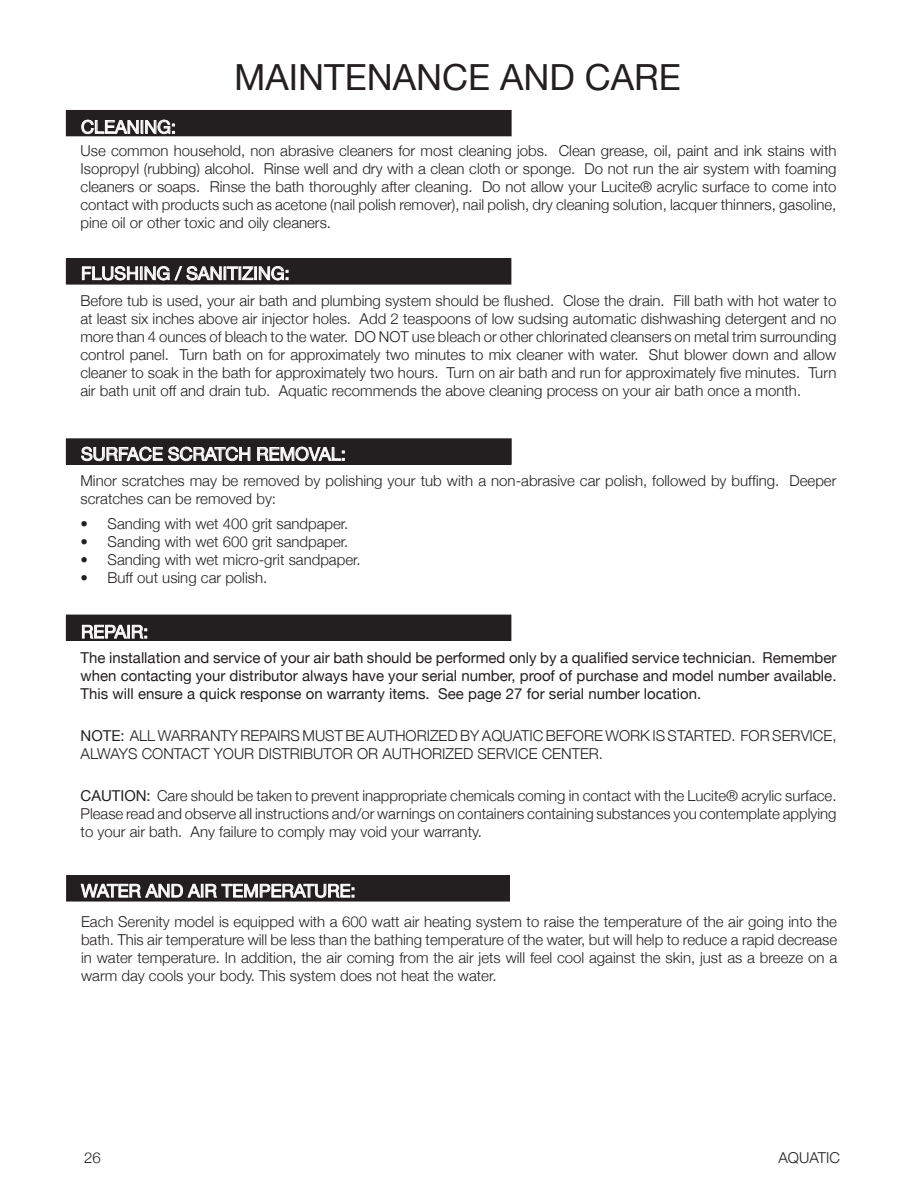
<style>
.page{position:relative;width:918px;height:1188px;background:#fff}
.page>*{position:absolute;margin:0;border:0;box-sizing:border-box;transform-origin:0 0}
.t1{font:36px "Helvetica Neue";color:#231f20}
.t2{font:18px "Helvetica Neue";color:#fff}
.t3{font:300 15px/18px "Helvetica Neue";color:#231f20;text-align:justify}
.t4{font:15px/18px "Helvetica Neue";color:#231f20;text-align:justify}
.s1{font-weight:400}
</style>
<div class="page">
<div style="left:67px;top:876px;width:442px;height:25px;background:#231f20"></div>
<div style="left:66px;top:875px;width:444px;height:26px;border:1px solid #231f20"></div>
<div style="left:66px;top:615px;width:445px;height:25px;background:#231f20"></div>
<div style="left:66px;top:615px;width:445px;height:26px;border:1px solid #231f20"></div>
<div style="left:66px;top:439px;width:445px;height:25px;background:#231f20"></div>
<div style="left:66px;top:438px;width:446px;height:27px;border:1px solid #231f20"></div>
<div style="left:66px;top:259px;width:445px;height:25px;background:#231f20"></div>
<div style="left:66px;top:258px;width:445px;height:26px;border:1px solid #231f20"></div>
<div style="left:66px;top:110px;width:445px;height:26px;background:#231f20"></div>
<svg style="left:81px;top:120px;width:94px;height:14px"></svg>
<svg style="left:82px;top:266px;width:87px;height:14px"></svg>
<svg style="left:175px;top:266px;width:113px;height:14px"></svg>
<svg style="left:81px;top:447px;width:169px;height:14px"></svg>
<svg style="left:257px;top:447px;width:87px;height:14px"></svg>
<svg style="left:82px;top:625px;width:65px;height:13px"></svg>
<svg style="left:81px;top:884px;width:273px;height:14px"></svg>
<p class="t2" style="left:81px;top:116px;width:96px">CLEANI NG:</p>
<h1 class="t1" style="left:234px;top:55px;width:444px">MAI NTENANCE an d care</h1>
<p class="t3" style="left:80px;top:142px;width:758px">Use common household, non abrasive cleaners for most cleaning jobs. Clean grease, oil, paint and ink stains with Isopropyl (rubbing) alcohol. Rinse well and dry with a clean cloth or sponge. Do not run the air system with foaming cleaners or soaps. Rinse the bath thoroughly after cleaning. Do not allow your Lucite® acrylic surface to come into contact with products such as acetone (nail polish remover), nail polish, dry cleaning solution, lacquer thinners, gasoline, pine oil or other toxic and oily cleaners.</p>
<p class="t2" style="left:81px;top:263px;width:118px">flushing / san</p>
<p class="t2" style="left:223px;top:263px;width:68px">itizing:</p>
<p class="t3" style="left:80px;top:291px;width:758px">Before tub is used, your air bath and plumbing system should be flushed. Close the drain. Fill bath with hot water to at least six inches above air injector holes. Add 2 teaspoons of low sudsing automatic dishwashing detergent and no more than 4 ounces of bleach to the water. DO NOT use bleach or other chlorinated cleansers on metal trim surrounding control panel. Turn bath on for approximately two minutes to mix cleaner with water. Shut blower down and allow cleaner to soak in the bath for approximately two hours. Turn on air bath and run for approximately five minutes. Turn air bath unit off and drain tub. Aquatic recommends the above cleaning process on your air bath once a month.</p>
<p class="t2" style="left:81px;top:443px;width:266px">SURFACE SCRATCH REMOVAL:</p>
<p class="t3" style="left:80px;top:471px;width:758px">Minor scratches may be removed by polishing your tub with a non-abrasive car polish, followed by buffing. Deeper scratches can be removed by:</p>
<p class="t3" style="left:81px;top:515px;width:269px">• Sanding with wet 400 grit sandpaper.</p>
<p class="t3" style="left:81px;top:533px;width:269px">• Sanding with wet 600 grit sandpaper.</p>
<p class="t3" style="left:81px;top:551px;width:282px">• Sanding with wet micro-grit sandpaper.</p>
<p class="t3" style="left:81px;top:569px;width:188px">• Buff out using car polish.</p>
<p class="t2" style="left:81px;top:621px;width:69px">REPAIR:</p>
<p class="t4" style="left:81px;top:648px;width:758px">The installation and service of your air bath should be performed only by a qualified service technician. Remember when contacting your distributor always have your serial number, proof of purchase and model number available.<br>This will ensure a quick response on warranty items. See page 27 for serial number location.</p>
<p class="t4" style="left:81px;top:726px;width:11px">note</p>
<p class="t3" style="left:121px;top:726px;width:17px"><span class="s1">:</span> all</p>
<p class="t3" style="left:158px;top:726px;width:25px">warran</p>
<p class="t3" style="left:221px;top:726px;width:18px">tyrepa</p>
<p class="t3" style="left:277px;top:726px;width:13px">irsm</p>
<p class="t3" style="left:315px;top:726px;width:36px">ust bea</p>
<p class="t3" style="left:376px;top:726px;width:30px">uthor</p>
<p class="t3" style="left:427px;top:726px;width:13px">izedbya</p>
<p class="t3" style="left:491px;top:726px;width:61px">quatic before</p>
<p class="t3" style="left:605px;top:726px;width:23px">work</p>
<p class="t3" style="left:652px;top:726px;width:92px">isstarted . forserv</p>
<p class="t3" style="left:810px;top:726px;width:28px">ice,</p>
<p class="t3" style="left:81px;top:744px;width:38px">always</p>
<p class="t3" style="left:142px;top:744px;width:221px">contact your DISTRIBUTOR ora</p>
<p class="t3" style="left:392px;top:744px;width:30px">uthor</p>
<p class="t3" style="left:442px;top:744px;width:13px">izedserv</p>
<p class="t3" style="left:515px;top:744px;width:90px">ice center.</p>
<p class="t3" style="left:81px;top:786px;width:758px"><span class="s1">caution :</span> Care should be taken to prevent inappropriate chemicals coming in contact with the Lucite® acrylic surface.<br>Please read and observe all instructions and/or warnings on containers containing substances you contemplate applying to your air bath. Any failure to comply may void your warranty.</p>
<p class="t2" style="left:81px;top:880px;width:276px">WATER AND AIR TEM PERATURE:</p>
<p class="t3" style="left:81px;top:912px;width:758px">Each Serenity model is equipped with a 600 watt air heating system to raise the temperature of the air going into the bath. This air temperature will be less than the bathing temperature of the water, but will help to reduce a rapid decrease in water temperature. I n addition, the air coming from the air jets will feel cool against the skin, just as a breeze on a warm day cools your body. This system does not heat the water.</p>
<p class="t3" style="left:84px;top:1148px;width:18px">26</p>
<p class="t3" style="left:778px;top:1148px;width:63px">Aquatic</p>
</div>
